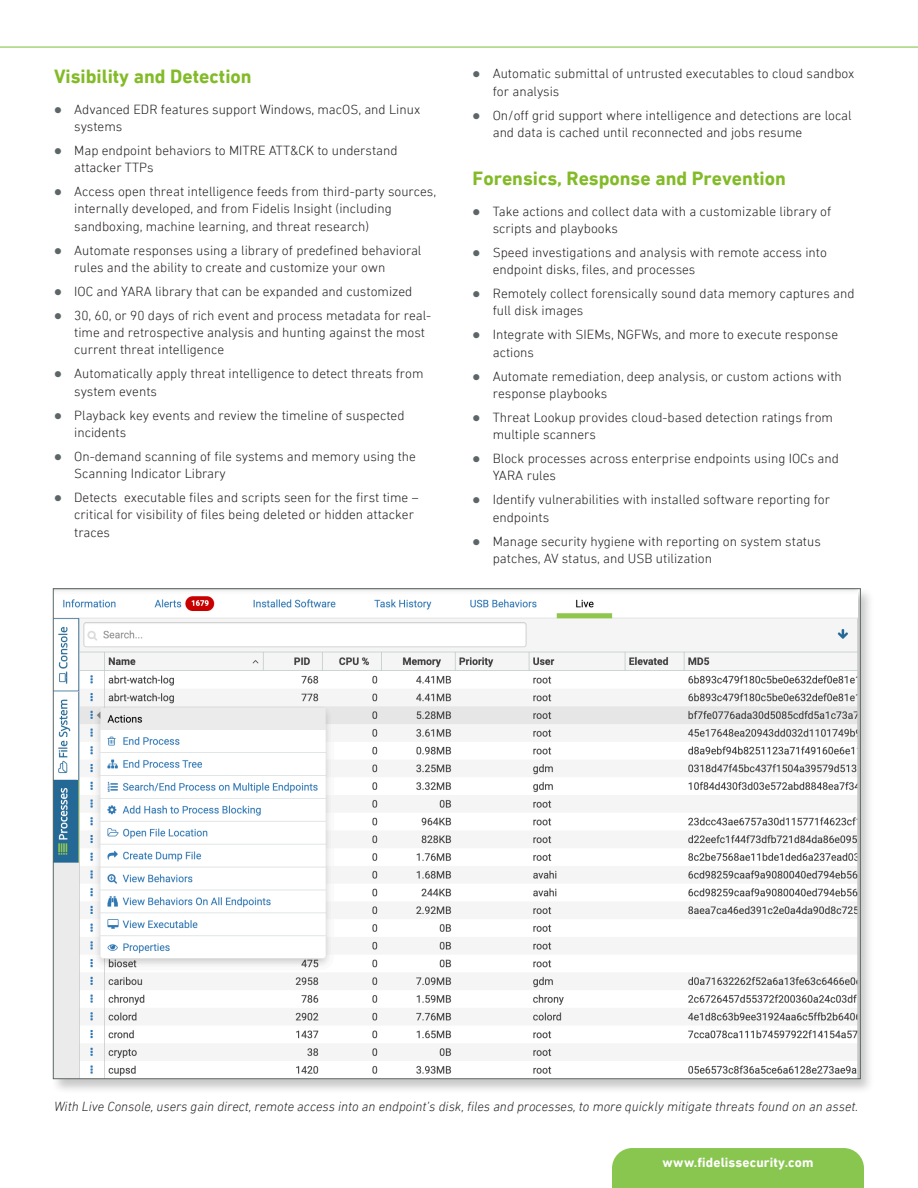
<style>
.page{position:relative;width:918px;height:1188px;background:#fff}
.page>*{position:absolute;margin:0;border:0;box-sizing:border-box;transform-origin:0 0}
.t1{font:700 19.5px "DIN Next LT Pro";color:#82bb27}
.t2{font:300 13.5px/17.2px "DIN Next LT Pro";color:#231f20}
.t3{font:italic 300 13.5px "DIN Next LT Pro";color:#231f20}
.t4{font:700 13.5px "DIN Next LT Pro";letter-spacing:.01em;color:#fff}
</style>
<div class="page">
<div style="left:612px;top:1148px;width:252px;height:40px;background:#89c650"></div>
<hr style="left:0;top:46px;width:918px;height:2px;background:#89c650">
<div style="left:51px;top:587px;width:824px;height:507px;background:#231f20;opacity:.25"></div>
<img style="left:55px;top:590px;width:803px;height:487px">
<h1 class="t1" style="left:54px;top:65px;width:199px">Visibility and Detection</h1>
<p class="t2" style="left:74px;top:100px;width:348px">Advanced EDR features support Windows, macOS, and Linux systems</p>
<p class="t2" style="left:74px;top:142px;width:325px">Map endpoint behaviors to MITRE ATT&amp;CK to understand attacker TTPs</p>
<p class="t2" style="left:74px;top:183px;width:363px">Access open threat intelligence feeds from third-party sources, internally developed, and from Fidelis Insight (including sandboxing, machine learning, and threat research)</p>
<p class="t2" style="left:74px;top:241px;width:349px">Automate responses using a library of predefined behavioral rules and the ability to create and customize your own</p>
<p class="t2" style="left:74px;top:279px;width:358px;line-height:24px">IOC and YARA library that can be expanded and customized<br>30, 60, or 90 days of rich event and process metadata for real-</p>
<p class="t2" style="left:74px;top:324px;width:352px">time and retrospective analysis and hunting against the most current threat intelligence</p>
<p class="t2" style="left:74px;top:365px;width:351px">Automatically apply threat intelligence to detect threats from system events</p>
<p class="t2" style="left:74px;top:406px;width:332px">Playback key events and review the timeline of suspected incidents</p>
<p class="t2" style="left:74px;top:448px;width:343px">On-demand scanning of file systems and memory using the<br>Scanning Indicator Library</p>
<p class="t2" style="left:74px;top:489px;width:346px">Detects executable files and scripts seen for the first time – critical for visibility of files being deleted or hidden attacker traces</p>
<p class="t2" style="left:493px;top:65px;width:363px">Automatic submittal of untrusted executables to cloud sandbox for analysis</p>
<p class="t2" style="left:493px;top:106px;width:361px">On/off grid support where intelligence and detections are local and data is cached until reconnected and jobs resume</p>
<h1 class="t1" style="left:472px;top:167px;width:315px">Forensics, Response and Prevention</h1>
<p class="t2" style="left:493px;top:202px;width:340px">Take actions and collect data with a customizable library of scripts and playbooks</p>
<p class="t2" style="left:493px;top:244px;width:336px">Speed investigations and analysis with remote access into endpoint disks, files, and processes</p>
<p class="t2" style="left:493px;top:285px;width:363px">Remotely collect forensically sound data memory captures and full disk images</p>
<p class="t2" style="left:493px;top:326px;width:347px">Integrate with SIEMs, NGFWs, and more to execute response actions</p>
<p class="t2" style="left:493px;top:367px;width:351px">Automate remediation, deep analysis, or custom actions with response playbooks</p>
<p class="t2" style="left:493px;top:409px;width:342px">Threat Lookup provides cloud-based detection ratings from multiple scanners</p>
<p class="t2" style="left:493px;top:450px;width:348px">Block processes across enterprise endpoints using IOCs and<br>YARA rules</p>
<p class="t2" style="left:493px;top:491px;width:339px">Identify vulnerabilities with installed software reporting for endpoints</p>
<p class="t2" style="left:493px;top:532px;width:330px">Manage security hygiene with reporting on system status patches, AV status, and USB utilization</p>
<p class="t3" style="left:54px;top:1099px;width:806px">With Live Console, users gain direct, remote access into an endpoint’s disk, files and processes, to more quickly mitigate threats found on an asset.</p>
<p class="t4" style="left:663px;top:1155px;width:152px">www.fidelissecurity.com</p>
</div>
